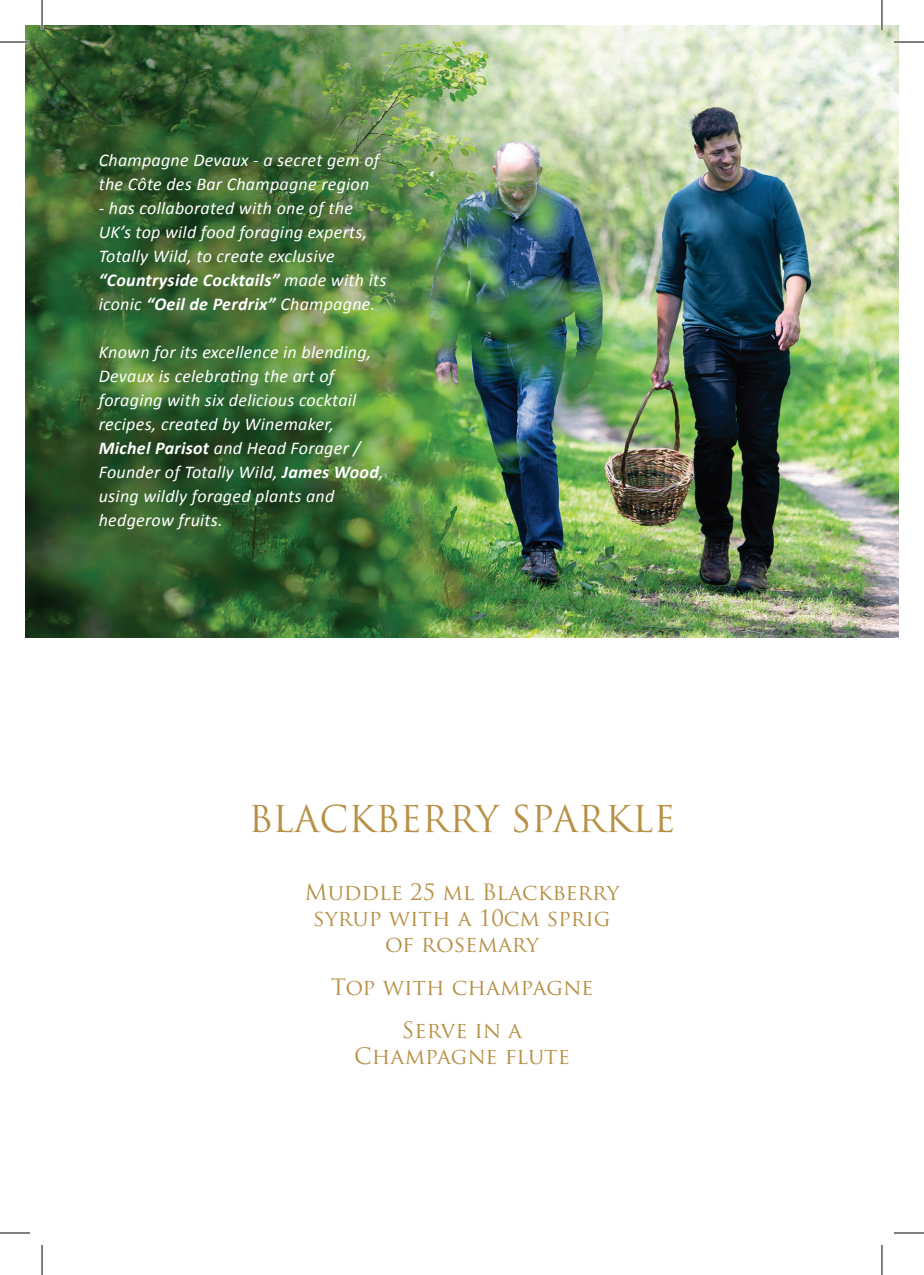
<style>
.page{position:relative;width:924px;height:1275px;background:#fff}
.page>*{position:absolute;margin:0;border:0;box-sizing:border-box;transform-origin:0 0}
.t1{font:36px "Trajan Pro";color:#b79045}
.t2{font:22px/26px "Trajan Pro";color:#b79045;text-align:center}
.t3{font:italic 18px/24px "Calibri";letter-spacing:.015em;color:#fff}
.s1{font-weight:700}
</style>
<div class="page">
<img style="left:25px;top:25px;width:873px;height:612px">
<hr style="left:0;top:41px;width:30px;height:2px;background:#fff">
<hr style="left:893px;top:41px;width:30px;height:2px;background:#fff">
<hr style="left:41px;top:0;width:2px;height:30px;background:#fff">
<hr style="left:880px;top:0;width:2px;height:30px;background:#fff">
<hr style="left:0;top:42px;width:30px;height:1px;background:#000">
<hr style="left:893px;top:42px;width:30px;height:1px;background:#000">
<hr style="left:0;top:1232px;width:30px;height:1px;background:#000">
<hr style="left:893px;top:1232px;width:30px;height:1px;background:#000">
<hr style="left:42px;top:0;width:1px;height:30px;background:#000">
<hr style="left:42px;top:1245px;width:1px;height:30px;background:#000">
<hr style="left:881px;top:0;width:1px;height:30px;background:#000">
<hr style="left:881px;top:1245px;width:1px;height:30px;background:#000">
<p class="t3" style="left:99px;top:149px;width:282px">Champagne Devaux - a secret gem of the Côte des Bar Champagne region</p>
<p class="t3" style="left:99px;top:197px;width:289px">- has collaborated with one of the UK’s top wild food foraging experts, Totally Wild, to create exclusive <span class="s1">“Countryside Cocktails”</span> made with its iconic <span class="s1">“Oeil de Perdrix”</span> Champagne.</p>
<p class="t3" style="left:99px;top:341px;width:286px">Known for its excellence in blending,<br>Devaux is celebrating the art of foraging with six delicious cocktail recipes, created by Winemaker,<br><span class="s1">Michel Parisot</span> and Head Forager /<br>Founder of Totally Wild, <span class="s1">James Wood</span>, using wildly foraged plants and hedgerow fruits.</p>
<h1 class="t1" style="left:248px;top:796px;width:428px">BLACKBERRY SPARKLE</h1>
<p class="t2" style="left:304px;top:879px;width:316px">Muddle 25 ml Blackberry syrup with a 10cm sprig of rosemary</p>
<p class="t2" style="left:330px;top:965px;width:264px;line-height:43px">Top with champagne<br>Serve in a</p>
<p class="t2" style="left:354px;top:1043px;width:217px">Champagne flute</p>
</div>
